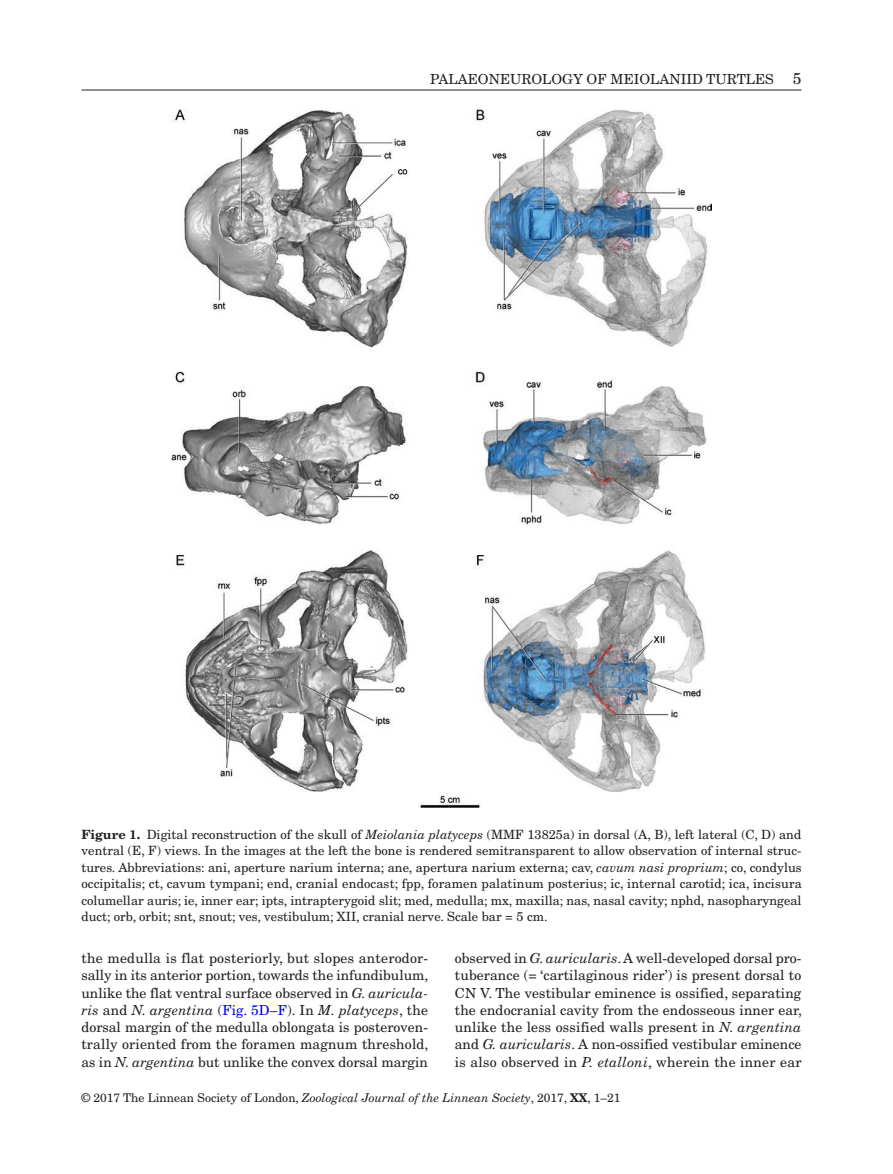
<style>
.page{position:relative;width:893px;height:1174px;background:#fff}
.page>*{position:absolute;margin:0;border:0;box-sizing:border-box;transform-origin:0 0}
.t1{font:13.8px/17.2px "New Century Schlbk";color:#231f20;text-align:justify}
.t2{font:12.75px/16.5px "New Century Schlbk";color:#231f20;text-align:justify}
.t3{font:12px "New Century Schlbk";color:#231f20}
.s1{font-size:15.75px}
.s2{font-weight:700}
.s3{font-style:italic}
.s4{color:#00f}
</style>
<div class="page">
<hr style="left:81px;top:90px;width:720px;height:1px;background:#231f20">
<img style="left:171px;top:110px;width:540px;height:697px">
<p class="t1" style="left:430px;top:70px;width:373px">PALAEONEUROLOGY OF MEIOLANIID TURTLES <span class="s1">5</span></p>
<p class="t2" style="left:81px;top:826px;width:722px"><span class="s2">Figure 1.</span> Digital reconstruction of the skull of <span class="s3">Meiolania platyceps</span> (MMF 13825a) in dorsal (A, B), left lateral (C, D) and ventral (E, F) views. In the images at the left the bone is rendered semitransparent to allow observation of internal struc&shy;tures. Abbreviations: ani, aperture narium interna; ane, apertura narium externa; cav, <span class="s3">cavum nasi proprium</span>; co, condylus occipitalis; ct, cavum tympani; end, cranial endocast; fpp, foramen palatinum posterius; ic, internal carotid; ica, incisura columellar auris; ie, inner ear; ipts, intrapterygoid slit; med, medulla; mx, maxilla; nas, nasal cavity; nphd, nasopharyngeal duct; orb, orbit; snt, snout; ves, vestibulum; XII, cranial nerve. Scale bar = 5 cm.</p>
<p class="t1" style="left:81px;top:949px;width:349px">the medulla is flat posteriorly, but slopes anterodor&shy;sally in its anterior portion, towards the infundibulum, unlike the flat ventral surface observed in <span class="s3">G. auricula&shy;ris</span> and <span class="s3">N. argentina</span> (<span class="s4">Fig. 5D</span>–<span class="s4">F</span>). In <span class="s3">M. platyceps</span>, the dorsal margin of the medulla oblongata is posteroven&shy;trally oriented from the foramen magnum threshold, as in <span class="s3">N. argentina</span> but unlike the convex dorsal margin</p>
<p class="t1" style="left:455px;top:949px;width:349px">observed in <span class="s3">G. auricularis</span>. A well-developed dorsal pro&shy;tuberance (= ‘cartilaginous rider’) is present dorsal to CN V. The vestibular eminence is ossified, separating the endocranial cavity from the endosseous inner ear, unlike the less ossified walls present in <span class="s3">N. argentina </span>and <span class="s3">G. auricularis</span>. A non-ossified vestibular eminence is also observed in <span class="s3">P. etalloni</span>, wherein the inner ear</p>
<p class="t3" style="left:81px;top:1090px;width:540px">© 2017 The Linnean Society of London, <span class="s3">Zoological Journal of the Linnean Society</span>, 2017, <span class="s2">XX</span>, 1–21</p>
</div>
